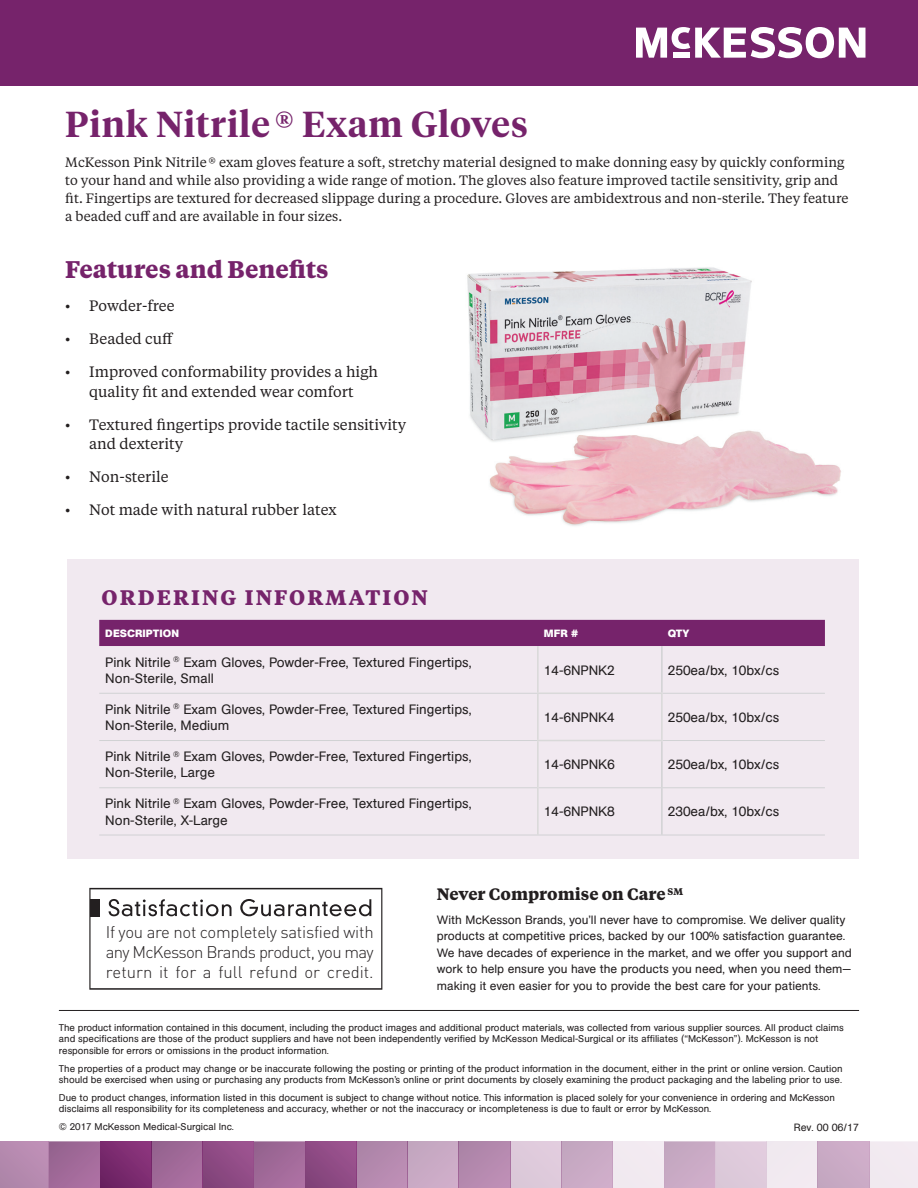
<style>
.page{position:relative;width:918px;height:1188px;background:#fff}
.page>*{position:absolute;margin:0;border:0;box-sizing:border-box;transform-origin:0 0}
.t1{font:600 36px "Tiempos Headline";letter-spacing:.025em;color:#76236b}
.t2{font:700 24px "Tiempos Text";color:#76236b}
.t3{font:700 21px "Tiempos Text";letter-spacing:.1em;color:#76236b}
.t4{font:300 16.8px/20.1px "DINOT";color:#231f20;text-align:justify}
.t5{font:700 16.5px "Tiempos Text";color:#231f20}
.t6{font:15px/19.5px "Tiempos Text";color:#231f20;text-align:center}
.t7{font:13.5px/16.2px "AG Book Pro";color:#231f20}
.t8{font:13.5px/18px "Tiempos Text";color:#231f20}
.t9{font:12px/16.5px "AG Book Pro";color:#231f20}
.t10{font:700 10.5px "AG Book Pro";letter-spacing:.01em;color:#fff}
.t11{font:10.5px "AG Book Pro";color:#231f20}
.t12{font:9.75px/11.2px "AG Book Pro";color:#231f20}
</style>
<div class="page">
<div style="left:67px;top:560px;width:792px;height:299px;background:#f1e9f0"></div>
<div style="left:0;top:1141px;width:49px;height:47px;background:#b78bb0"></div>
<svg style="left:49px;top:1141px;width:51px;height:47px;background:#a16a99"></svg>
<svg style="left:664px;top:1141px;width:103px;height:47px;background:#d4bad0"></svg>
<div style="left:767px;top:1141px;width:51px;height:47px;background:#f1eaf0"></div>
<div style="left:869px;top:1141px;width:49px;height:47px;background:#f2eaf0"></div>
<div style="left:818px;top:1141px;width:51px;height:47px;background:#cbabc6"></div>
<div style="left:100px;top:1141px;width:51px;height:47px;background:linear-gradient(to right,#702566,#873279)"></div>
<div style="left:203px;top:1141px;width:51px;height:47px;background:linear-gradient(to right,#86467d,#99518d)"></div>
<div style="left:151px;top:1141px;width:52px;height:47px;background:#a16a99"></div>
<svg style="left:254px;top:1141px;width:154px;height:47px;background:#a16999"></svg>
<div style="left:459px;top:1141px;width:51px;height:47px;background:#b58aae"></div>
<div style="left:408px;top:1141px;width:51px;height:47px;background:#c9aac5"></div>
<div style="left:613px;top:1141px;width:51px;height:47px;background:#f2eaf0"></div>
<div style="left:510px;top:1141px;width:52px;height:47px;background:#decadb"></div>
<div style="left:562px;top:1141px;width:51px;height:47px;background:#c9aac5"></div>
<div style="left:0;top:0;width:918px;height:85px;background:#76236b"></div>
<svg style="left:636px;top:27px;width:229px;height:31px"></svg>
<div style="left:99px;top:620px;width:726px;height:26px;background:#76236b"></div>
<hr style="left:99px;top:693px;width:438px;height:1px;background:#d1d2d4">
<hr style="left:663px;top:693px;width:162px;height:1px;background:#d1d2d4">
<hr style="left:99px;top:740px;width:438px;height:1px;background:#d1d2d4">
<hr style="left:663px;top:740px;width:162px;height:1px;background:#d1d2d4">
<hr style="left:99px;top:787px;width:438px;height:1px;background:#d1d2d4">
<hr style="left:539px;top:787px;width:123px;height:1px;background:#d1d2d4">
<hr style="left:662px;top:787px;width:163px;height:1px;background:#d1d2d4">
<hr style="left:99px;top:835px;width:439px;height:1px;background:#d1d2d4">
<hr style="left:538px;top:835px;width:124px;height:1px;background:#d1d2d4">
<hr style="left:662px;top:835px;width:163px;height:1px;background:#d1d2d4">
<hr style="left:661px;top:741px;width:2px;height:46px;background:#d1d2d4">
<hr style="left:661px;top:788px;width:2px;height:47px;background:#d1d2d4">
<hr style="left:661px;top:646px;width:2px;height:47px;background:#d1d2d4">
<hr style="left:537px;top:646px;width:2px;height:47px;background:#d9d9d9">
<hr style="left:537px;top:741px;width:2px;height:47px;background:#d9d9d9">
<hr style="left:537px;top:788px;width:2px;height:47px;background:#d9d9d9">
<hr style="left:537px;top:693px;width:126px;height:1px;background:#d9d9d9">
<hr style="left:537px;top:694px;width:2px;height:46px;background:#d9d9d9">
<hr style="left:661px;top:694px;width:2px;height:46px;background:#d9d9d9">
<hr style="left:537px;top:740px;width:126px;height:1px;background:#d9d9d9">
<hr style="left:59px;top:1010px;width:800px;height:1px;background:#231f20">
<svg style="left:89px;top:888px;width:293px;height:102px"></svg>
<div style="left:90px;top:899px;width:10px;height:17px;background:#231f20"></div>
<img style="left:467px;top:267px;width:374px;height:259px">
<p class="t1" style="left:65px;top:100px;width:464px">Pink Nitrile ® Exam Gloves</p>
<p class="t8" style="left:65px;top:153px;width:785px">McKesson Pink Nitrile® exam gloves feature a soft, stretchy material designed to make donning easy by quickly conforming to your hand and while also providing a wide range of motion. The gloves also feature improved tactile sensitivity, grip and fit. Fingertips are textured for decreased slippage during a procedure. Gloves are ambidextrous and non-sterile. They feature a beaded cuff and are available in four sizes.</p>
<p class="t2" style="left:65px;top:253px;width:265px">Features and Benefits</p>
<p class="t6" style="left:65px;top:295px;width:111px">• Powder-free</p>
<p class="t6" style="left:65px;top:328px;width:110px">• Beaded cuff</p>
<p class="t6" style="left:65px;top:361px;width:314px">• Improved conformability provides a high quality fit and extended wear comfort</p>
<p class="t6" style="left:89px;top:414px;width:318px;text-align:left;text-indent:-24px">• Textured fingertips provide tactile sensitivity and dexterity</p>
<p class="t6" style="left:65px;top:466px;width:105px">• Non-sterile</p>
<p class="t6" style="left:65px;top:499px;width:273px">• Not made with natural rubber latex</p>
<p class="t3" style="left:102px;top:582px;width:328px">ORDERING INFORMATION</p>
<p class="t10" style="left:105px;top:626px;width:75px">DESCRIPTION</p>
<p class="t10" style="left:544px;top:626px;width:36px">MFR #</p>
<p class="t10" style="left:668px;top:626px;width:23px">QTY</p>
<p class="t7" style="left:105px;top:654px;width:368px">Pink Nitrile <sup>®</sup> Exam Gloves, Powder-Free, Textured Fingertips,<br>Non-Sterile, Small</p>
<p class="t7" style="left:544px;top:662px;width:73px">14-6NPNK2</p>
<p class="t7" style="left:668px;top:662px;width:113px">250ea/bx, 10bx/cs</p>
<p class="t7" style="left:105px;top:701px;width:368px">Pink Nitrile <sup>®</sup> Exam Gloves, Powder-Free, Textured Fingertips,<br>Non-Sterile, Medium</p>
<p class="t7" style="left:544px;top:709px;width:73px">14-6NPNK4</p>
<p class="t7" style="left:668px;top:709px;width:113px">250ea/bx, 10bx/cs</p>
<p class="t7" style="left:105px;top:748px;width:368px">Pink Nitrile <sup>®</sup> Exam Gloves, Powder-Free, Textured Fingertips,<br>Non-Sterile, Large</p>
<p class="t7" style="left:544px;top:756px;width:73px">14-6NPNK6</p>
<p class="t7" style="left:668px;top:756px;width:113px">250ea/bx, 10bx/cs</p>
<p class="t7" style="left:105px;top:795px;width:368px">Pink Nitrile <sup>®</sup> Exam Gloves, Powder-Free, Textured Fingertips,<br>Non-Sterile, X-Large</p>
<p class="t7" style="left:544px;top:803px;width:73px">14-6NPNK8</p>
<p class="t7" style="left:668px;top:803px;width:113px">230ea/bx, 10bx/cs</p>
<p class="t5" style="left:437px;top:883px;width:248px">Never Compromise on Care <sup>SM</sup></p>
<p class="t4" style="left:106px;top:922px;width:269px">If you are not completely satisfied with any McKesson Brands product, you may return it for a full refund or credit.</p>
<p class="t9" style="left:437px;top:911px;width:416px">With McKesson Brands, you’ll never have to compromise. We deliver quality products at competitive prices, backed by our 100% satisfaction guarantee.<br>We have decades of experience in the market, and we offer you support and work to help ensure you have the products you need, when you need them— making it even easier for you to provide the best care for your patients.</p>
<p class="t12" style="left:59px;top:1022px;width:786px">The product information contained in this document, including the product images and additional product materials, was collected from various supplier sources. All product claims and specifications are those of the product suppliers and have not been independently verified by McKesson Medical-Surgical or its affiliates (“McKesson”). McKesson is not responsible for errors or omissions in the product information.</p>
<p class="t12" style="left:59px;top:1062px;width:785px">The properties of a product may change or be inaccurate following the posting or printing of the product information in the document, either in the print or online version. Caution should be exercised when using or purchasing any products from McKesson’s online or print documents by closely examining the product packaging and the labeling prior to use.</p>
<p class="t12" style="left:59px;top:1092px;width:777px">Due to product changes, information listed in this document is subject to change without notice. This information is placed solely for your convenience in ordering and McKesson disclaims all responsibility for its completeness and accuracy, whether or not the inaccuracy or incompleteness is due to fault or error by McKesson.</p>
<p class="t12" style="left:59px;top:1121px;width:177px">© 2017 McKesson Medical-Surgical Inc.</p>
<p class="t11" style="left:794px;top:1121px;width:67px">Rev. 00 06/17</p>
</div>
